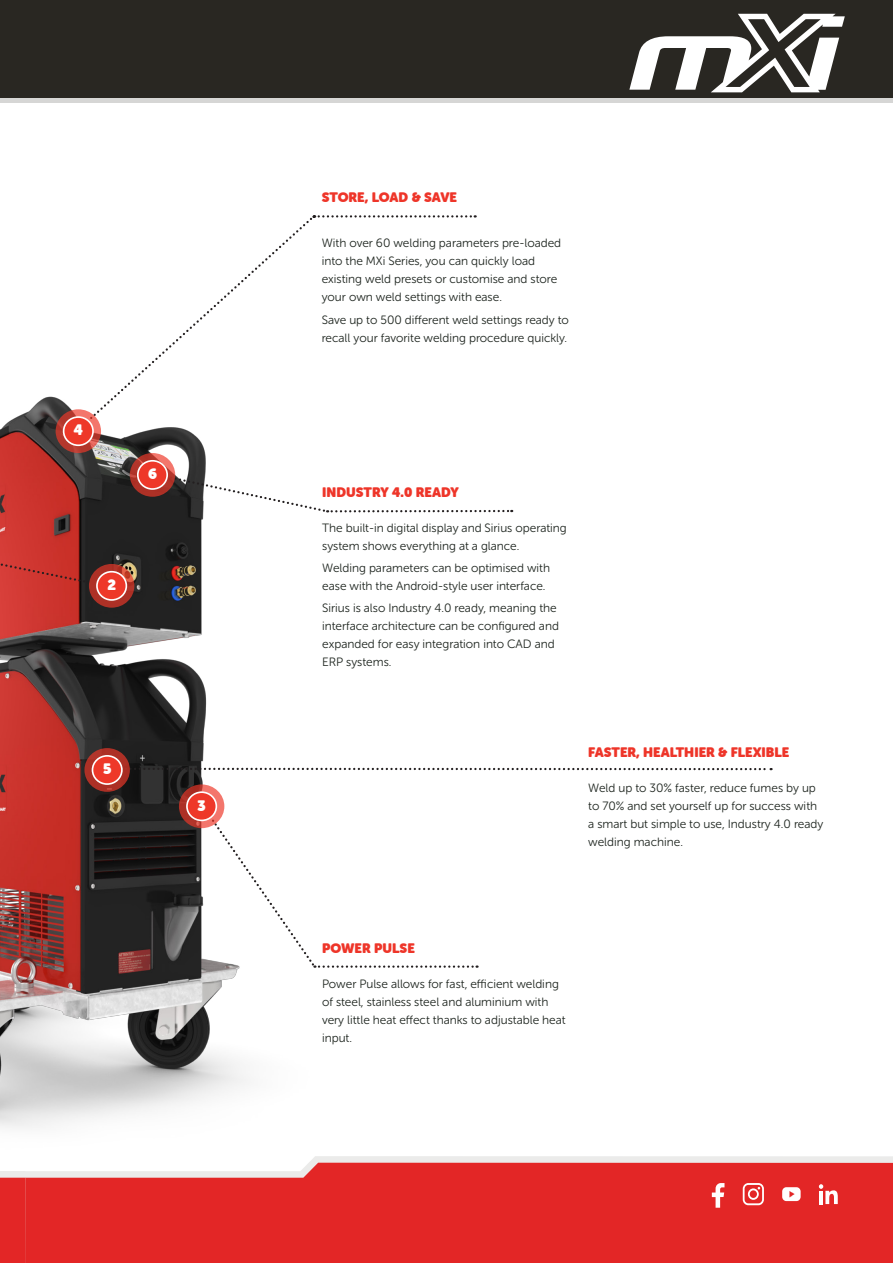
<style>
.page{position:relative;width:893px;height:1263px;background:#fff}
.page>*{position:absolute;margin:0;border:0;box-sizing:border-box;transform-origin:0 0}
.t1{font:14.85px "Museo Sans Rounded";color:#fff}
.H1-Txt01_red{font:13.5px "Museo Sans Rounded";color:#ee3529}
.bodyTxt01_blk{font:12px/18px "Museo Sans Rounded 300";color:#1e251f}
.Body{font:12px/18px "Museo Sans Rounded 300";color:#1e251f}
</style>
<div class="page">
<div style="left:0;top:0;width:893px;height:103px;background:#d6d6d5"></div>
<div style="left:0;top:0;width:893px;height:98px;background:#292722"></div>
<div style="left:25px;top:1163px;width:868px;height:100px;background:#e32626"></div>
<div style="left:782px;top:1187px;width:19px;height:14px;background:#fff;border-radius:4px"></div>
<svg style="left:789px;top:1191px;width:5px;height:6px"></svg>
<svg style="left:819px;top:1184px;width:19px;height:20px"></svg>
<svg style="left:743px;top:1183px;width:21px;height:22px"></svg>
<svg style="left:712px;top:1183px;width:12px;height:25px"></svg>
<svg style="left:629px;top:14px;width:216px;height:78px"></svg>
<svg style="left:0;top:1174px;width:25px;height:4px"></svg>
<div style="left:0;top:1178px;width:25px;height:85px;background:#e32626"></div>
<img style="left:0;top:396px;width:838px;height:778px">
<svg style="left:0;top:500px;width:112px;height:89px"></svg>
<svg style="left:89px;top:564px;width:45px;height:44px"></svg>
<div style="left:97px;top:572px;width:29px;height:28px;background:#ee3829;border-radius:50%"></div>
<div style="left:96px;top:571px;width:31px;height:30px;border:2px solid #fff;border-radius:50%"></div>
<svg style="left:78px;top:217px;width:237px;height:213px"></svg>
<svg style="left:311px;top:215px;width:165px;height:4px"></svg>
<svg style="left:56px;top:409px;width:45px;height:44px"></svg>
<div style="left:64px;top:417px;width:29px;height:28px;background:#ee3829;border-radius:50%"></div>
<div style="left:63px;top:416px;width:31px;height:30px;border:2px solid #fff;border-radius:50%"></div>
<svg style="left:130px;top:768px;width:642px;height:2px"></svg>
<svg style="left:153px;top:472px;width:359px;height:41px"></svg>
<svg style="left:84px;top:748px;width:46px;height:44px"></svg>
<div style="left:92px;top:756px;width:30px;height:28px;background:#ee3829;border-radius:50%"></div>
<div style="left:92px;top:755px;width:31px;height:30px;border:2px solid #fff;border-radius:50%"></div>
<svg style="left:130px;top:453px;width:45px;height:44px"></svg>
<div style="left:138px;top:461px;width:29px;height:28px;background:#ee3829;border-radius:50%"></div>
<div style="left:137px;top:460px;width:31px;height:30px;border:2px solid #fff;border-radius:50%"></div>
<svg style="left:202px;top:804px;width:276px;height:164px"></svg>
<svg style="left:179px;top:784px;width:45px;height:44px"></svg>
<div style="left:187px;top:792px;width:29px;height:28px;background:#ee3829;border-radius:50%"></div>
<div style="left:186px;top:791px;width:31px;height:30px;border:2px solid #fff;border-radius:50%"></div>
<h3 class="t1" style="left:74px;top:422px;width:11px">4</h3>
<h3 class="t1" style="left:148px;top:465px;width:10px">6</h3>
<h3 class="t1" style="left:107px;top:576px;width:10px">2</h3>
<h3 class="t1" style="left:103px;top:760px;width:10px">5</h3>
<h3 class="t1" style="left:198px;top:797px;width:10px">3</h3>
<p class="H1-Txt01_red" style="left:322px;top:189px;width:137px">STORE, LOAD &amp; SAVE</p>
<p class="Body" style="left:322px;top:234px;width:241px">With over 60 welding parameters pre-loaded into the MXi Series, you can quickly load existing weld presets or customise and store your own weld settings with ease.</p>
<p class="Body" style="left:322px;top:310px;width:249px">Save up to 500 different weld settings ready to recall your favorite welding procedure quickly.</p>
<h3 class="H1-Txt01_red" style="left:322px;top:484px;width:138px">INDUSTRY 4.0 READY</h3>
<p class="bodyTxt01_blk" style="left:322px;top:519px;width:246px">The built-in digital display and Sirius operating system shows everything at a glance.</p>
<p class="bodyTxt01_blk" style="left:322px;top:559px;width:229px">Welding parameters can be optimised with ease with the Android-style user interface.</p>
<p class="bodyTxt01_blk" style="left:322px;top:599px;width:238px">Sirius is also Industry 4.0 ready, meaning the interface architecture can be configured and expanded for easy integration into CAD and ERP systems.</p>
<h3 class="H1-Txt01_red" style="left:588px;top:745px;width:203px">FASTER, HEALTHIER &amp; FLEXIBLE</h3>
<p class="bodyTxt01_blk" style="left:588px;top:779px;width:237px">Weld up to 30% faster, reduce fumes by up to 70% and set yourself up for success with a smart but simple to use, Industry 4.0 ready welding machine.</p>
<h3 class="H1-Txt01_red" style="left:322px;top:941px;width:94px">POWER PULSE</h3>
<p class="bodyTxt01_blk" style="left:322px;top:975px;width:245px">Power Pulse allows for fast, efficient welding of steel, stainless steel and aluminium with very little heat effect thanks to adjustable heat input.</p>
</div>
